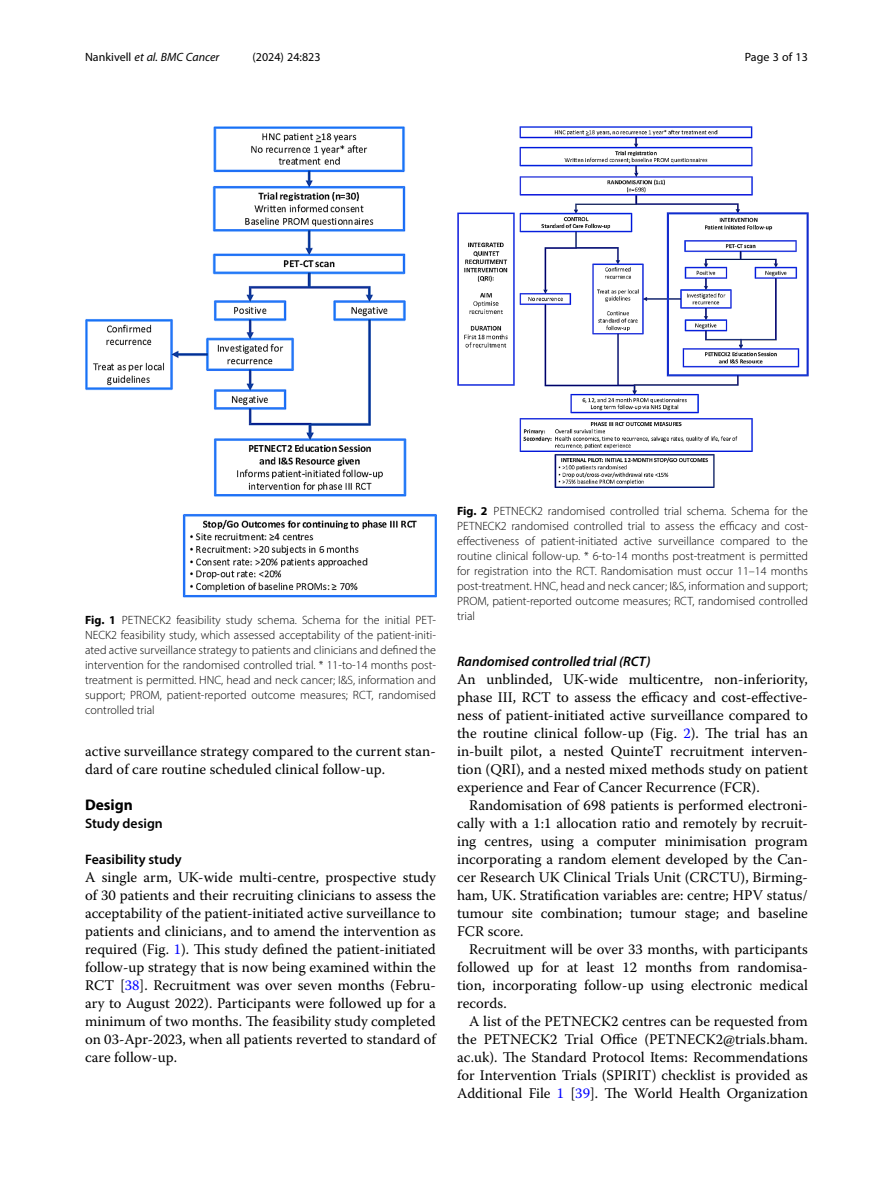
<style>
.page{position:relative;width:893px;height:1191px;background:#fff}
.page>*{position:absolute;margin:0;border:0;box-sizing:border-box;transform-origin:0 0}
.Head_1{font:700 15.45px "Myriad Pro";color:#000}
.Body_Text{font:14.7px/18px "Warnock Pro";color:#000;text-align:justify}
.Body_Text_Indent{font:14.7px/18px "Warnock Pro";color:#000;text-align:justify}
.Head_3{font:italic 600 13.8px "Myriad Pro";color:#000}
.Head_2{font:600 13.8px "Myriad Pro";color:#000}
.Head_2_After_1{font:600 13.8px "Myriad Pro";color:#000}
.Figure_Caption{font:300 12px/15px "Myriad Pro";color:#000;text-align:justify}
.t1{font:italic 12px "Myriad Pro";color:#000}
.t2{font:12px "Myriad Pro";color:#000}
.s1{font-style:normal}
.s2{font-weight:700}
.s3{color:#00f}
</style>
<div class="page">
<img style="left:457px;top:126px;width:351px;height:362px">
<img style="left:85px;top:126px;width:351px;height:471px">
<p class="t1" style="left:85px;top:50px;width:136px"><span class="s1">Nankivell</span> et al. BMC Cancer</p>
<p class="t2" style="left:253px;top:50px;width:70px">(2024) 24:823</p>
<p class="t2" style="left:745px;top:50px;width:65px">Page 3 of 13</p>
<p class="Figure_Caption" style="left:85px;top:612px;width:352px"><span class="s2">Fig. 1</span> PETNECK2 feasibility study schema. Schema for the initial PET-NECK2 feasibility study, which assessed acceptability of the patient-initi&shy;ated active surveillance strategy to patients and clinicians and defined the intervention for the randomised controlled trial. * 11-to-14 months post&shy;treatment is permitted. HNC, head and neck cancer; I&amp;S, information and support; PROM, patient-reported outcome measures; RCT, randomised controlled trial</p>
<p class="Body_Text_Indent" style="left:85px;top:742px;width:352px">active surveillance strategy compared to the current stan&shy;dard of care routine scheduled clinical follow-up.</p>
<p class="Head_1" style="left:85px;top:795px;width:49px">Design</p>
<p class="Head_2_After_1" style="left:85px;top:815px;width:79px">Study design</p>
<p class="Head_2" style="left:85px;top:851px;width:98px">Feasibility study</p>
<p class="Body_Text" style="left:85px;top:868px;width:352px">A single arm, UK-wide multi-centre, prospective study of 30 patients and their recruiting clinicians to assess the acceptability of the patient-initiated active surveillance to patients and clinicians, and to amend the intervention as required (Fig. <span class="s3">1</span>). This study defined the patient-initiated follow-up strategy that is now being examined within the RCT [<span class="s3">38</span>]. Recruitment was over seven months (Febru&shy;ary to August 2022). Participants were followed up for a minimum of two months. The feasibility study completed on 03-Apr-2023, when all patients reverted to standard of care follow-up.</p>
<p class="Figure_Caption" style="left:457px;top:503px;width:352px"><span class="s2">Fig. 2</span> PETNECK2 randomised controlled trial schema. Schema for the PETNECK2 randomised controlled trial to assess the efficacy and cost&shy;effectiveness of patient-initiated active surveillance compared to the routine clinical follow-up. * 6-to-14 months post-treatment is permitted for registration into the RCT. Randomisation must occur 11–14 months post-treatment. HNC, head and neck cancer; I&amp;S, information and support; PROM, patient-reported outcome measures; RCT, randomised controlled trial</p>
<p class="Head_3" style="left:457px;top:653px;width:195px">Randomised controlled trial (RCT)</p>
<p class="Body_Text" style="left:457px;top:670px;width:352px">An unblinded, UK-wide multicentre, non-inferiority, phase III, RCT to assess the efficacy and cost-effective&shy;ness of patient-initiated active surveillance compared to the routine clinical follow-up (Fig. <span class="s3">2</span>). The trial has an in-built pilot, a nested QuinteT recruitment interven&shy;tion (QRI), and a nested mixed methods study on patient experience and Fear of Cancer Recurrence (FCR).</p>
<p class="Body_Text_Indent" style="left:457px;top:796px;width:352px;text-indent:12px">Randomisation of 698 patients is performed electroni&shy;cally with a 1:1 allocation ratio and remotely by recruit&shy;ing centres, using a computer minimisation program incorporating a random element developed by the Can&shy;cer Research UK Clinical Trials Unit (CRCTU), Birming&shy;ham, UK. Stratification variables are: centre; HPV status/ tumour site combination; tumour stage; and baseline FCR score.</p>
<p class="Body_Text_Indent" style="left:457px;top:940px;width:352px;text-indent:12px">Recruitment will be over 33 months, with participants followed up for at least 12 months from randomisa&shy;tion, incorporating follow-up using electronic medical records.</p>
<p class="Body_Text_Indent" style="left:457px;top:1012px;width:352px;text-indent:12px">A list of the PETNECK2 centres can be requested from the PETNECK2 Trial Office (PETNECK2@trials.bham. ac.uk). The Standard Protocol Items: Recommendations for Intervention Trials (SPIRIT) checklist is provided as Additional File <span class="s3">1</span> [<span class="s3">39</span>]. The World Health Organization</p>
</div>
